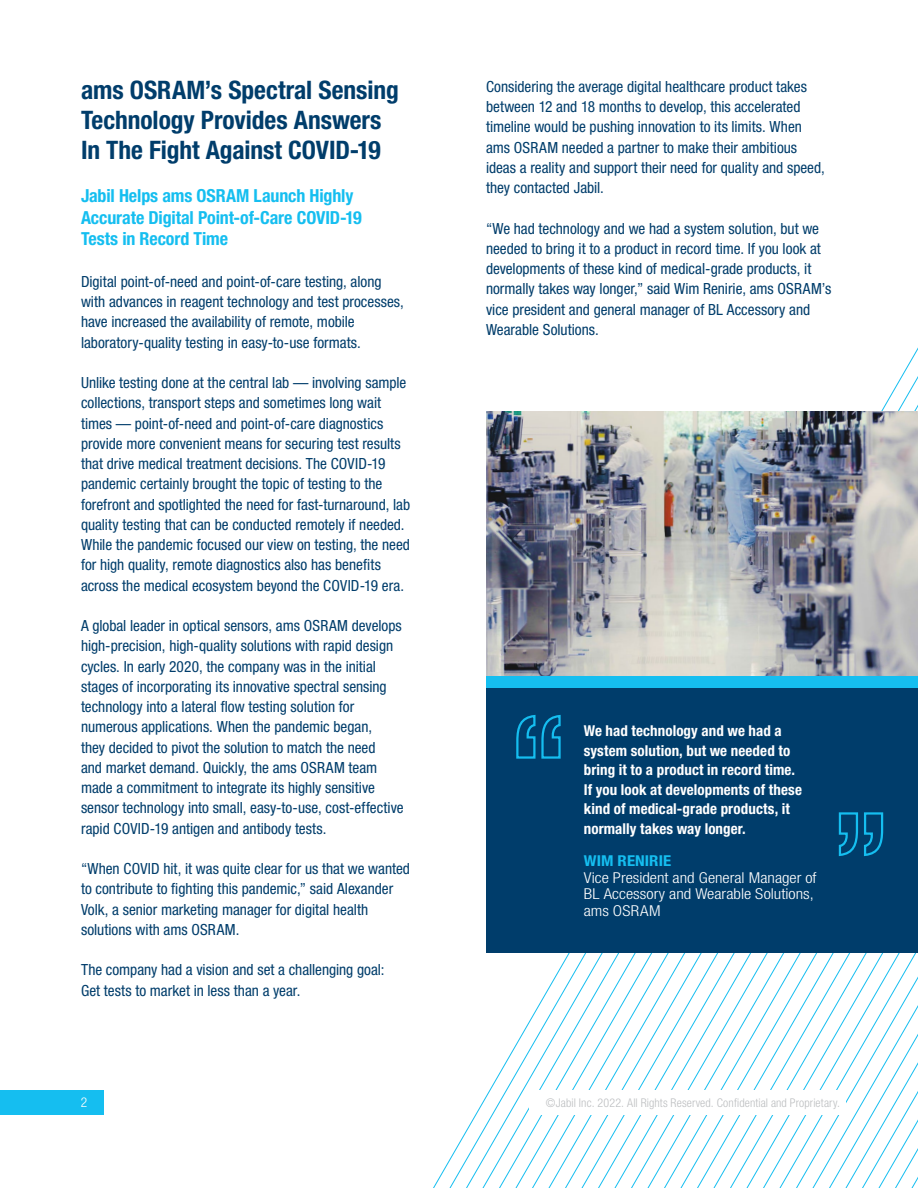
<style>
.page{position:relative;width:918px;height:1188px;background:#fff}
.page>*{position:absolute;margin:0;border:0;box-sizing:border-box;transform-origin:0 0}
.t1{font:700 condensed 25.5px/30px "Helvetica Neue LT Std";color:#003d6b}
.t2{font:700 condensed 18px/21.6px "Helvetica Neue LT Std";letter-spacing:-.005em;color:#15bef0}
.t3{font:condensed 15.3px/20.2px "Helvetica Neue LT Std";color:#003d6b}
.t4{font:700 condensed 15px/19.5px "Helvetica Neue LT Std";letter-spacing:.005em;color:#fff}
.t5{font:300 condensed 15px/16.5px "Helvetica Neue LT Std";color:#fff;scale:1.12 1}
.t6{font:700 condensed 15px "Helvetica Neue LT Std";letter-spacing:.005em;color:#15bef0;scale:1.12 1}
.t7{font:300 condensed 13.5px "Helvetica Neue LT Std";color:#fff}
.t8{font:300 condensed 12px "Helvetica Neue LT Std";letter-spacing:.01em;color:#bcbec0}
</style>
<div class="page">
<svg style="left:794px;top:953px;width:16px;height:235px"></svg>
<svg style="left:810px;top:953px;width:17px;height:235px"></svg>
<div style="left:0;top:1090px;width:103px;height:24px;background:#15bef0"></div>
<img style="left:486px;top:411px;width:352px;height:265px">
<div style="left:486px;top:676px;width:432px;height:13px;background:#15bef0"></div>
<div style="left:486px;top:688px;width:432px;height:265px;background:#003d6b"></div>
<svg style="left:516px;top:715px;width:45px;height:44px"></svg>
<svg style="left:838px;top:347px;width:80px;height:841px"></svg>
<div style="left:529px;top:1090px;width:317px;height:24px;background:#fff"></div>
<h1 class="t1" style="left:81px;top:75px;width:319px">ams OSRAM’s Spectral Sensing<br>Technology Provides Answers<br>In The Fight Against COVID-19</h1>
<p class="t2" style="left:81px;top:185px;width:282px">Jabil Helps ams OSRAM Launch Highly<br>Accurate Digital Point-of-Care COVID-19<br>Tests in Record Time</p>
<p class="t3" style="left:81px;top:271px;width:324px">Digital point-of-need and point-of-care testing, along with advances in reagent technology and test processes, have increased the availability of remote, mobile laboratory-quality testing in easy-to-use formats.</p>
<p class="t3" style="left:81px;top:373px;width:331px">Unlike testing done at the central lab — involving sample collections, transport steps and sometimes long wait times — point-of-need and point-of-care diagnostics provide more convenient means for securing test results that drive medical treatment decisions. The COVID-19 pandemic certainly brought the topic of testing to the forefront and spotlighted the need for fast-turnaround, lab quality testing that can be conducted remotely if needed.<br>While the pandemic focused our view on testing, the need for high quality, remote diagnostics also has benefits across the medical ecosystem beyond the COVID-19 era.</p>
<p class="t3" style="left:81px;top:616px;width:324px">A global leader in optical sensors, ams OSRAM develops high-precision, high-quality solutions with rapid design cycles. In early 2020, the company was in the initial stages of incorporating its innovative spectral sensing technology into a lateral flow testing solution for numerous applications. When the pandemic began,<br>they decided to pivot the solution to match the need<br>and market demand. Quickly, the ams OSRAM team made a commitment to integrate its highly sensitive sensor technology into small, easy-to-use, cost-effective rapid COVID-19 antigen and antibody tests.</p>
<p class="t3" style="left:81px;top:859px;width:331px">“When COVID hit, it was quite clear for us that we wanted to contribute to fighting this pandemic,” said Alexander Volk, a senior marketing manager for digital health solutions with ams OSRAM.</p>
<p class="t3" style="left:81px;top:960px;width:305px">The company had a vision and set a challenging goal:<br>Get tests to market in less than a year.</p>
<p class="t7" style="left:81px;top:1095px;width:8px">2</p>
<p class="t3" style="left:486px;top:76px;width:340px">Considering the average digital healthcare product takes between 12 and 18 months to develop, this accelerated timeline would be pushing innovation to its limits. When ams OSRAM needed a partner to make their ambitious ideas a reality and support their need for quality and speed, they contacted Jabil.</p>
<p class="t3" style="left:486px;top:218px;width:347px">“We had technology and we had a system solution, but we needed to bring it to a product in record time. If you look at developments of these kind of medical-grade products, it normally takes way longer,” said Wim Renirie, ams OSRAM’s vice president and general manager of BL Accessory and Wearable Solutions.</p>
<p class="t4" style="left:584px;top:721px;width:220px">We had technology and we had a system solution, but we needed to bring it to a product in record time.<br>If you look at developments of these kind of medical-grade products, it normally takes way longer.</p>
<p class="t6" style="left:584px;top:852px;width:80px">WIM RENIRIE</p>
<p class="t5" style="left:584px;top:869px;width:209px">Vice President and General Manager of<br>BL Accessory and Wearable Solutions, ams OSRAM</p>
<p class="t8" style="left:546px;top:1096px;width:296px">©Jabil Inc. 2022. All Rights Reserved. Confidential and Proprietary.</p>
</div>
